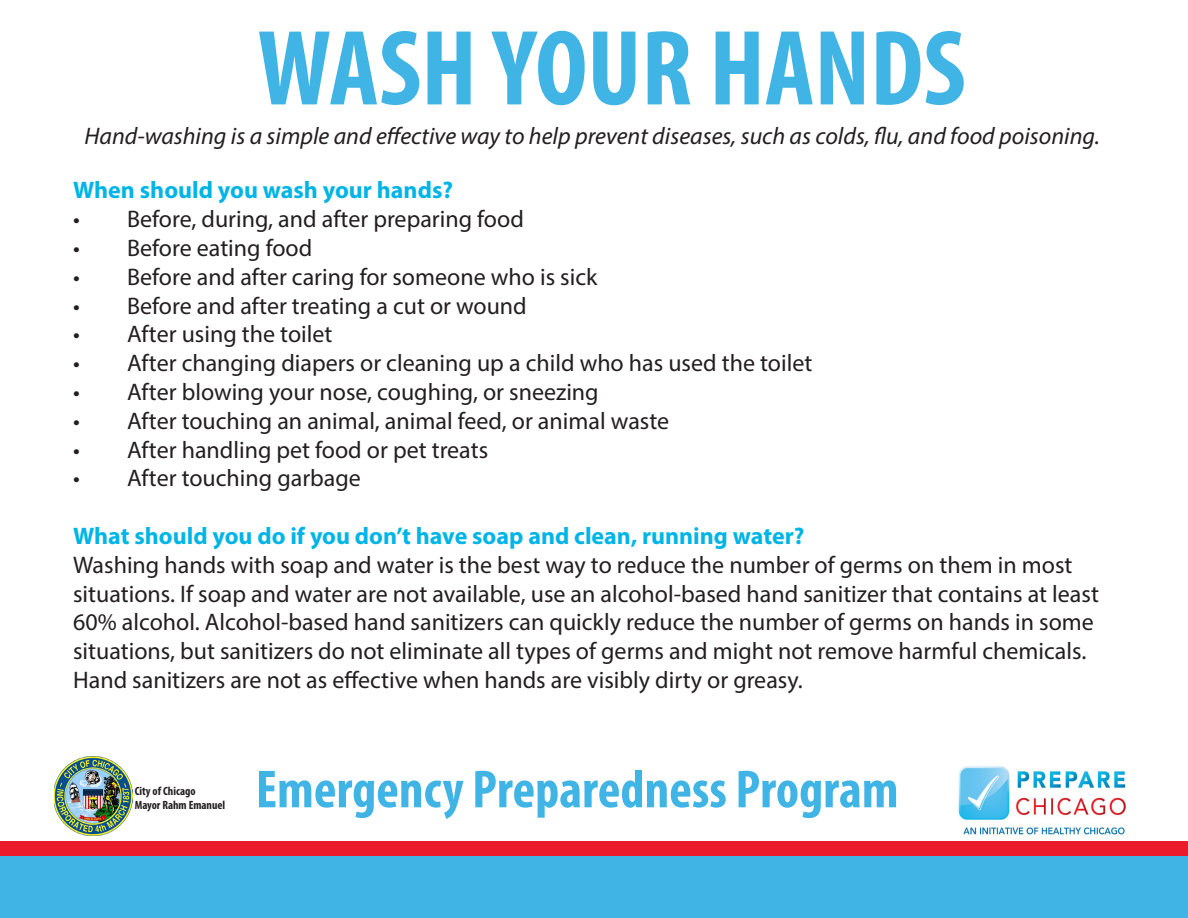
<style>
.page{position:relative;width:1188px;height:918px;background:#fff}
.page>*{position:absolute;margin:0;border:0;box-sizing:border-box;transform-origin:0 0}
.t1{font:700 condensed 108px "Myriad Pro";color:#3fb4e5}
.t2{font:700 condensed 54px "Myriad Pro";color:#3fb4e5}
.t3{font:24px/28.8px "Myriad Pro";color:#231f20}
.t4{font:italic 24px "Myriad Pro";color:#231f20}
.t5{font:700 24px "Myriad Pro";color:#00b5e6}
.t6{font:700 condensed 12px "Myriad Pro";color:#231f20}
</style>
<div class="page">
<img style="left:958px;top:766px;width:168px;height:69px">
<div style="left:0;top:842px;width:1188px;height:41px;background:#ec1b2b"></div>
<div style="left:0;top:857px;width:1188px;height:61px;background:#3fb4e5"></div>
<img style="left:54px;top:756px;width:78px;height:79px">
<p class="t1" style="left:258px;top:1px;width:710px">WASH YOUR HANDS</p>
<p class="t4" style="left:84px;top:121px;width:1017px">Hand-washing is a simple and effective way to help prevent diseases, such as colds, flu, and food poisoning.</p>
<p class="t5" style="left:73px;top:175px;width:381px">When should you wash your hands?</p>
<p class="t3" style="left:73px;top:204px;width:452px">• Before, during, and after preparing food</p>
<p class="t3" style="left:73px;top:233px;width:241px">• Before eating food</p>
<p class="t3" style="left:73px;top:262px;width:526px">• Before and after caring for someone who is sick</p>
<p class="t3" style="left:73px;top:291px;width:455px">• Before and after treating a cut or wound</p>
<p class="t3" style="left:73px;top:319px;width:261px">• After using the toilet</p>
<p class="t3" style="left:73px;top:348px;width:741px">• After changing diapers or cleaning up a child who has used the toilet</p>
<p class="t3" style="left:73px;top:377px;width:527px">• After blowing your nose, coughing, or sneezing</p>
<p class="t3" style="left:73px;top:406px;width:598px">• After touching an animal, animal feed, or animal waste</p>
<p class="t3" style="left:73px;top:435px;width:417px">• After handling pet food or pet treats</p>
<p class="t3" style="left:73px;top:463px;width:289px">• After touching garbage</p>
<p class="t5" style="left:73px;top:520px;width:733px">What should you do if you don’t have soap and clean, running water?</p>
<p class="t3" style="left:73px;top:550px;width:1027px">Washing hands with soap and water is the best way to reduce the number of germs on them in most situations. If soap and water are not available, use an alcohol-based hand sanitizer that contains at least 60% alcohol. Alcohol-based hand sanitizers can quickly reduce the number of germs on hands in some situations, but sanitizers do not eliminate all types of germs and might not remove harmful chemicals.<br>Hand sanitizers are not as effective when hands are visibly dirty or greasy.</p>
<p class="t6" style="left:135px;top:783px;width:63px">City of Chicago</p>
<p class="t6" style="left:135px;top:798px;width:92px">Mayor Rahm Emanuel</p>
<p class="t2" style="left:256px;top:756px;width:644px">Emergency Preparedness Program</p>
</div>
